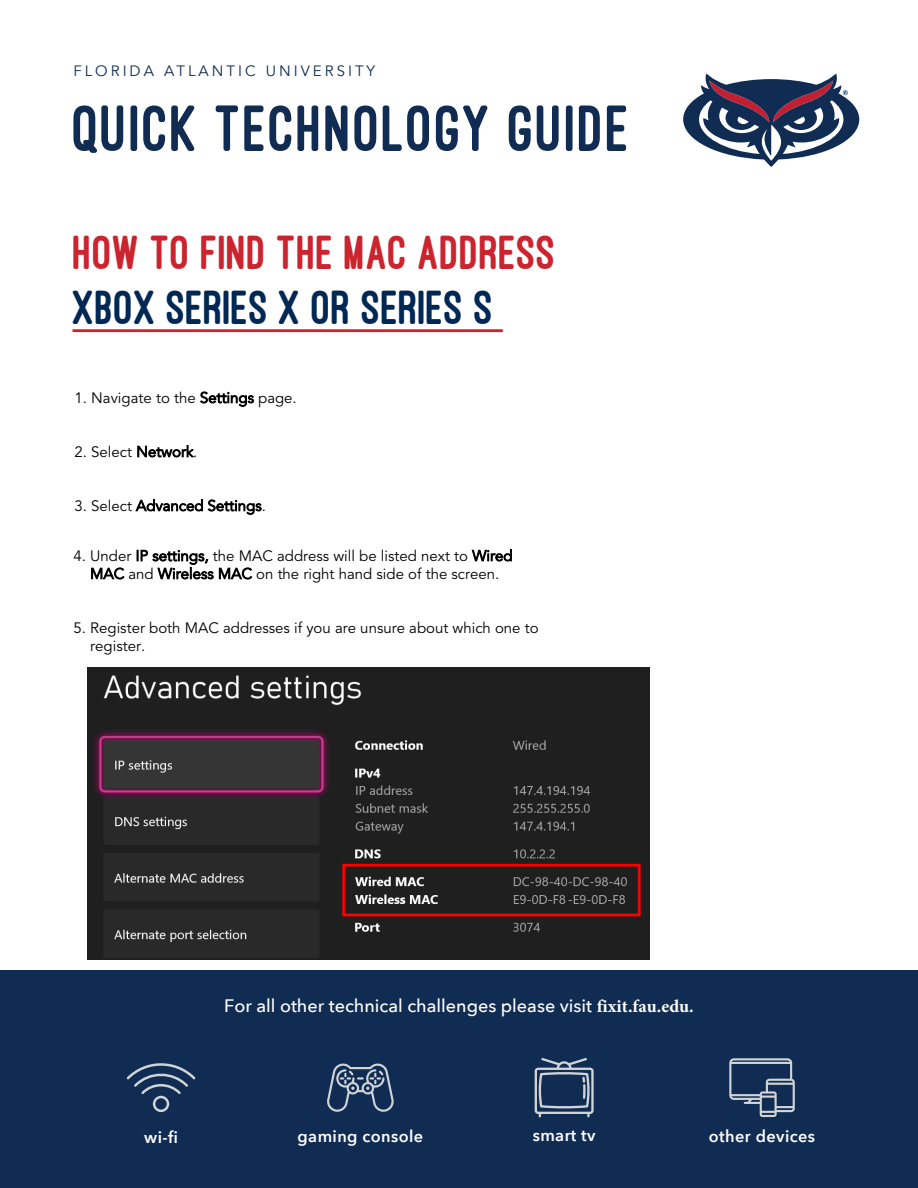
<style>
.page{position:relative;width:918px;height:1188px;background:#fff}
.page>*{position:absolute;margin:0;border:0;box-sizing:border-box;transform-origin:0 0}
.t1{font:800 67.5px "Ostrich Sans";letter-spacing:.025em;color:#102c52}
.t2{font:800 49.5px "Ostrich Sans";color:#cc242e}
.t3{font:800 49.5px "Ostrich Sans";color:#002855}
.t4{font:500 18px "Avenir Next";color:#fff}
.t5{font:600 16.5px "Avenir Next";letter-spacing:.025em;color:#fff}
.t6{font:15px/17.9px "Avenir LT Std";color:#000;text-align:center}
.t7{font:15px "Avenir";letter-spacing:.2em;color:#102c52}
.s1{font-family:"Minion Pro";font-weight:700}
</style>
<div class="page">
<hr style="left:74px;top:329px;width:428px;height:3px;background:#cc242e">
<div style="left:0;top:970px;width:918px;height:218px;background:#102c52"></div>
<svg style="left:127px;top:1063px;width:68px;height:49px"></svg>
<svg style="left:535px;top:1058px;width:59px;height:59px"></svg>
<svg style="left:729px;top:1058px;width:66px;height:59px"></svg>
<svg style="left:327px;top:1063px;width:67px;height:49px"></svg>
<svg style="left:683px;top:73px;width:177px;height:94px"></svg>
<img style="left:88px;top:668px;width:562px;height:291px">
<p class="t7" style="left:73px;top:62px;width:303px">FLORIDA ATLANTIC UNIVERSITY</p>
<h1 class="t1" style="left:74px;top:93px;width:558px">QUICK TECHNOLOGY GUIDE</h1>
<h2 class="t2" style="left:74px;top:226px;width:484px">HOW TO FIND THE MAC ADDRESS</h2>
<h2 class="t3" style="left:74px;top:281px;width:422px">XBOX SERIES X OR SERIES S</h2>
<p class="t6" style="left:75px;top:389px;width:224px">1. Navigate to the Settings page.</p>
<p class="t6" style="left:75px;top:443px;width:124px">2. Select Network.</p>
<p class="t6" style="left:75px;top:497px;width:193px">3. Select Advanced Settings.</p>
<p class="t6" style="left:74px;top:547px;width:440px">4. Under IP settings, the MAC address will be listed next to Wired<br>MAC and Wireless MAC on the right hand side of the screen.</p>
<p class="t6" style="left:90px;top:619px;width:450px;text-align:left;text-indent:-17px">5. Register both MAC addresses if you are unsure about which one to register.</p>
<p class="t4" style="left:224px;top:990px;width:471px">For all other technical challenges please visit <span class="s1">fixit.fau.edu.</span></p>
<p class="t5" style="left:144px;top:1123px;width:35px">wi-fi</p>
<p class="t5" style="left:298px;top:1122px;width:127px">gaming console</p>
<p class="t5" style="left:533px;top:1121px;width:64px">smart tv</p>
<p class="t5" style="left:709px;top:1123px;width:108px">other devices</p>
</div>
